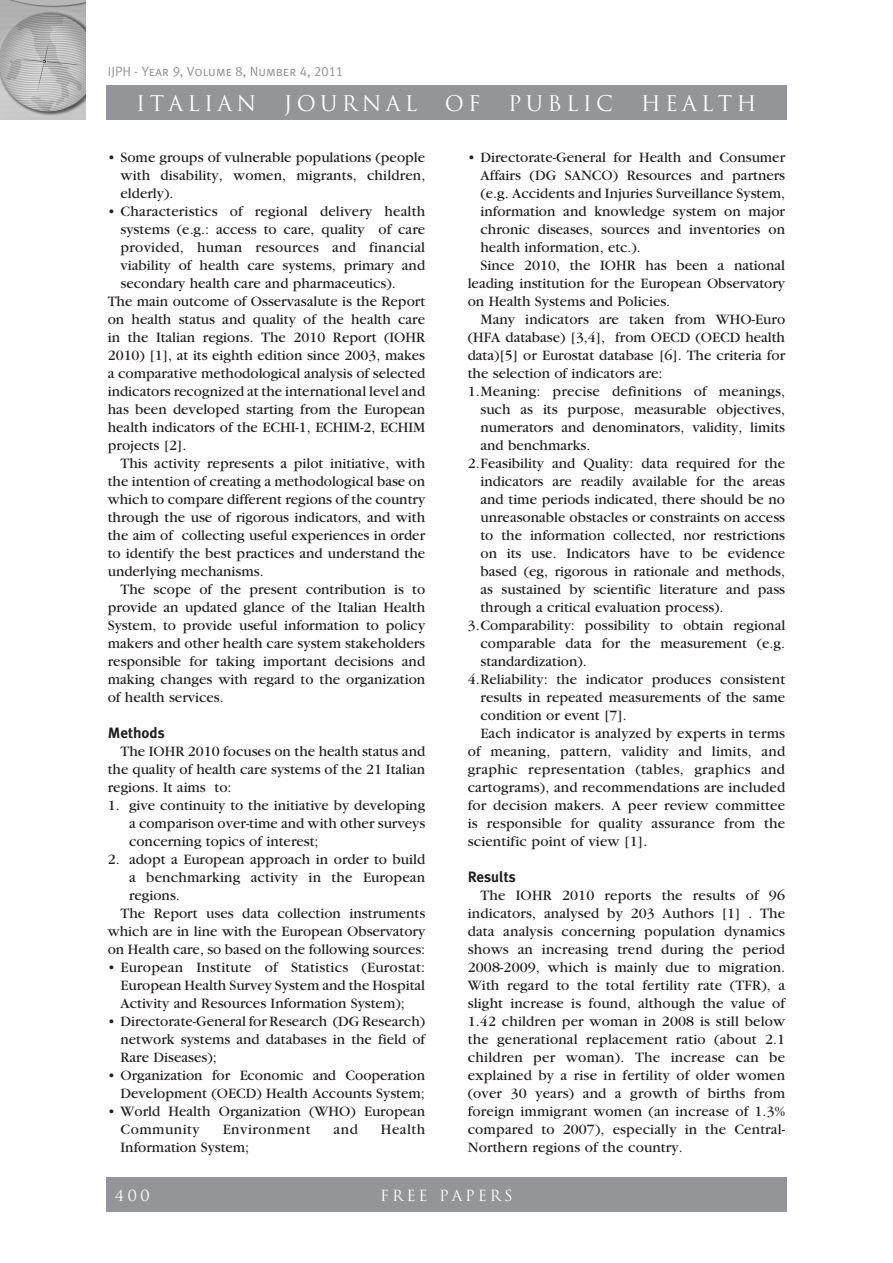
<style>
.page{position:relative;width:893px;height:1263px;background:#fff}
.page>*{position:absolute;margin:0;border:0;box-sizing:border-box;transform-origin:0 0}
.t1{font:21px "Trajan";letter-spacing:.2em;color:#fff}
.t2{font:15px/18px "Garamond";color:#231f20;text-align:justify}
.t3{font:15px "Garamond";letter-spacing:.02em;color:#231f20}
.t4{font:700 15px "Meta Plus";color:#231f20}
.t5{font:15px "Trajan";letter-spacing:.2em;color:#fff}
.t6{font:15px "Garamond";letter-spacing:.035em;color:#231f20}
.t7{font:13.5px "Meta Plus Normal Caps";color:#939598}
</style>
<div class="page">
<img style="left:0;top:0;width:85px;height:119px">
<div style="left:106px;top:85px;width:681px;height:34px;background:#939598"></div>
<div style="left:106px;top:1178px;width:681px;height:34px;background:#939598"></div>
<p class="t7" style="left:108px;top:63px;width:237px">IJPH - Year 9, Volume 8, Number 4, 2011</p>
<h1 class="t1" style="left:136px;top:91px;width:121px">ITALIAN</h1>
<h1 class="t1" style="left:284px;top:91px;width:135px">JOURNAL</h1>
<h1 class="t1" style="left:445px;top:91px;width:37px">OF</h1>
<h1 class="t1" style="left:508px;top:91px;width:106px">PUBLIC</h1>
<h1 class="t1" style="left:641px;top:91px;width:117px">HEALTH</h1>
<p class="t2" style="left:121px;top:148px;width:306px;text-indent:-13px">• Some groups of vulnerable populations (people with disability, women, migrants, children, elderly).</p>
<p class="t2" style="left:108px;top:202px;width:319px">• Characteristics of regional delivery health</p>
<p class="t2" style="left:121px;top:220px;width:306px">systems (e.g.: access to care, quality of care</p>
<p class="t2" style="left:121px;top:238px;width:306px">provided, human resources and financial</p>
<p class="t2" style="left:121px;top:256px;width:306px">viability of health care systems, primary and</p>
<p class="t2" style="left:121px;top:274px;width:277px">secondary health care and pharmaceutics).</p>
<p class="t2" style="left:108px;top:292px;width:319px">The main outcome of Osservasalute is the Report</p>
<p class="t2" style="left:108px;top:310px;width:319px">on health status and quality of the health care</p>
<p class="t2" style="left:108px;top:328px;width:319px">in the Italian regions. The 2010 Report (IOHR</p>
<p class="t2" style="left:108px;top:346px;width:319px">2010) [1], at its eighth edition since 2003, makes</p>
<p class="t2" style="left:108px;top:364px;width:319px">a comparative methodological analysis of selected</p>
<p class="t2" style="left:108px;top:382px;width:319px">indicators recognized at the international level and</p>
<p class="t2" style="left:108px;top:400px;width:319px">has been developed starting from the European</p>
<p class="t2" style="left:108px;top:418px;width:319px">health indicators of the ECHI-1, ECHIM-2, ECHIM</p>
<p class="t2" style="left:108px;top:436px;width:80px">projects [2].</p>
<p class="t2" style="left:121px;top:454px;width:306px">This activity represents a pilot initiative, with</p>
<p class="t2" style="left:108px;top:472px;width:319px">the intention of creating a methodological base on</p>
<p class="t2" style="left:108px;top:490px;width:319px">which to compare different regions of the country</p>
<p class="t2" style="left:108px;top:508px;width:319px">through the use of rigorous indicators, and with</p>
<p class="t2" style="left:108px;top:526px;width:319px">the aim of collecting useful experiences in order</p>
<p class="t2" style="left:108px;top:544px;width:319px">to identify the best practices and understand the</p>
<p class="t2" style="left:108px;top:562px;width:157px">underlying mechanisms.</p>
<p class="t2" style="left:121px;top:580px;width:306px">The scope of the present contribution is to</p>
<p class="t2" style="left:108px;top:598px;width:319px">provide an updated glance of the Italian Health</p>
<p class="t2" style="left:108px;top:616px;width:319px">System, to provide useful information to policy</p>
<p class="t2" style="left:108px;top:634px;width:319px">makers and other health care system stakeholders</p>
<p class="t2" style="left:108px;top:652px;width:319px">responsible for taking important decisions and</p>
<p class="t2" style="left:108px;top:670px;width:319px">making changes with regard to the organization</p>
<p class="t2" style="left:108px;top:688px;width:118px">of health services.</p>
<p class="t4" style="left:108px;top:724px;width:58px">Methods</p>
<p class="t2" style="left:108px;top:742px;width:319px;text-indent:13px">The IOHR 2010 focuses on the health status and the quality of health care systems of the 21 Italian regions. It aims to:</p>
<p class="t2" style="left:129px;top:796px;width:298px;text-indent:-21px">1. give continuity to the initiative by developing a comparison over-time and with other surveys concerning topics of interest;</p>
<p class="t2" style="left:108px;top:850px;width:319px">2. adopt a European approach in order to build</p>
<p class="t2" style="left:129px;top:868px;width:298px">a benchmarking activity in the European</p>
<p class="t2" style="left:129px;top:886px;width:52px">regions.</p>
<p class="t2" style="left:121px;top:904px;width:306px">The Report uses data collection instruments</p>
<p class="t2" style="left:108px;top:922px;width:319px">which are in line with the European Observatory</p>
<p class="t2" style="left:108px;top:940px;width:319px">on Health care, so based on the following sources:</p>
<p class="t2" style="left:121px;top:958px;width:306px;text-indent:-13px">• European Institute of Statistics (Eurostat:<br>European Health Survey System and the Hospital Activity and Resources Information System);</p>
<p class="t2" style="left:121px;top:1012px;width:306px;text-indent:-13px">• Directorate-General for Research (DG Research) network systems and databases in the field of Rare Diseases);</p>
<p class="t2" style="left:108px;top:1066px;width:319px;text-align:right">• Organization for Economic and Cooperation<br>Development (OECD) Health Accounts System;</p>
<p class="t2" style="left:121px;top:1102px;width:306px;text-indent:-13px">• World Health Organization (WHO) European<br>Community</p>
<p class="t6" style="left:223px;top:1121px;width:89px">Environment</p>
<p class="t2" style="left:334px;top:1120px;width:26px">and</p>
<p class="t2" style="left:381px;top:1120px;width:46px">Health</p>
<p class="t2" style="left:121px;top:1138px;width:130px">Information System;</p>
<p class="t2" style="left:468px;top:148px;width:319px">• Directorate-General for Health and Consumer</p>
<p class="t2" style="left:480px;top:166px;width:306px">Affairs (DG SANCO) Resources and partners</p>
<p class="t2" style="left:480px;top:184px;width:306px">(e.g. Accidents and Injuries Surveillance System,</p>
<p class="t2" style="left:480px;top:202px;width:306px">information and knowledge system on major</p>
<p class="t2" style="left:480px;top:220px;width:306px">chronic diseases, sources and inventories on</p>
<p class="t2" style="left:480px;top:238px;width:162px">health information, etc.).</p>
<p class="t2" style="left:480px;top:256px;width:306px">Since 2010, the IOHR has been a national</p>
<p class="t2" style="left:468px;top:274px;width:319px">leading institution for the European Observatory</p>
<p class="t2" style="left:468px;top:292px;width:204px">on Health Systems and Policies.</p>
<p class="t2" style="left:480px;top:310px;width:306px">Many indicators are taken from WHO-Euro</p>
<p class="t2" style="left:468px;top:328px;width:319px">(HFA database) [3,4], from OECD (OECD health</p>
<p class="t2" style="left:468px;top:346px;width:319px">data)[5] or Eurostat database [6]. The criteria for</p>
<p class="t2" style="left:468px;top:364px;width:196px">the selection of indicators are:</p>
<p class="t2" style="left:468px;top:382px;width:319px">1.Meaning: precise definitions of meanings,</p>
<p class="t2" style="left:480px;top:400px;width:306px">such as its purpose, measurable objectives,</p>
<p class="t2" style="left:480px;top:418px;width:306px">numerators and denominators, validity, limits</p>
<p class="t2" style="left:480px;top:436px;width:111px">and benchmarks.</p>
<p class="t2" style="left:468px;top:454px;width:319px">2.Feasibility and Quality: data required for the</p>
<p class="t2" style="left:480px;top:472px;width:306px">indicators are readily available for the areas</p>
<p class="t2" style="left:480px;top:490px;width:306px">and time periods indicated, there should be no</p>
<p class="t2" style="left:480px;top:508px;width:306px">unreasonable obstacles or constraints on access</p>
<p class="t2" style="left:480px;top:526px;width:306px">to the information collected, nor restrictions</p>
<p class="t2" style="left:480px;top:544px;width:306px">on its use. Indicators have to be evidence</p>
<p class="t2" style="left:480px;top:562px;width:306px">based (eg, rigorous in rationale and methods,</p>
<p class="t2" style="left:480px;top:580px;width:306px">as sustained by scientific literature and pass</p>
<p class="t2" style="left:480px;top:598px;width:245px">through a critical evaluation process).</p>
<p class="t2" style="left:468px;top:616px;width:319px">3.Comparability: possibility to obtain regional</p>
<p class="t2" style="left:480px;top:634px;width:306px">comparable data for the measurement (e.g.</p>
<p class="t2" style="left:480px;top:652px;width:108px">standardization).</p>
<p class="t2" style="left:468px;top:670px;width:319px">4.Reliability: the indicator produces consistent</p>
<p class="t2" style="left:480px;top:688px;width:306px">results in repeated measurements of the same</p>
<p class="t2" style="left:480px;top:706px;width:148px">condition or event [7].</p>
<p class="t2" style="left:480px;top:724px;width:306px">Each indicator is analyzed by experts in terms</p>
<p class="t2" style="left:468px;top:742px;width:319px">of meaning, pattern, validity and limits, and</p>
<p class="t3" style="left:468px;top:761px;width:319px">graphic representation (tables, graphics and</p>
<p class="t2" style="left:468px;top:778px;width:319px">cartograms), and recommendations are included</p>
<p class="t2" style="left:468px;top:796px;width:319px">for decision makers. A peer review committee</p>
<p class="t2" style="left:468px;top:814px;width:319px">is responsible for quality assurance from the</p>
<p class="t2" style="left:468px;top:832px;width:181px">scientific point of view [1].</p>
<p class="t4" style="left:468px;top:868px;width:49px">Results</p>
<p class="t2" style="left:468px;top:886px;width:319px;text-indent:13px">The IOHR 2010 reports the results of 96 indicators, analysed by 203 Authors [1] . The data analysis concerning population dynamics shows an increasing trend during the period 2008-2009, which is mainly due to migration.<br>With regard to the total fertility rate (TFR), a slight increase is found, although the value of 1.42 children per woman in 2008 is still below the generational replacement ratio (about 2.1 children per woman). The increase can be explained by a rise in fertility of older women (over 30 years) and a growth of births from foreign immigrant women (an increase of 1.3% compared to 2007), especially in the Central-Northern regions of the country.</p>
<p class="t5" style="left:115px;top:1186px;width:37px">400</p>
<p class="t5" style="left:380px;top:1186px;width:134px">FREE PAPERS</p>
</div>
